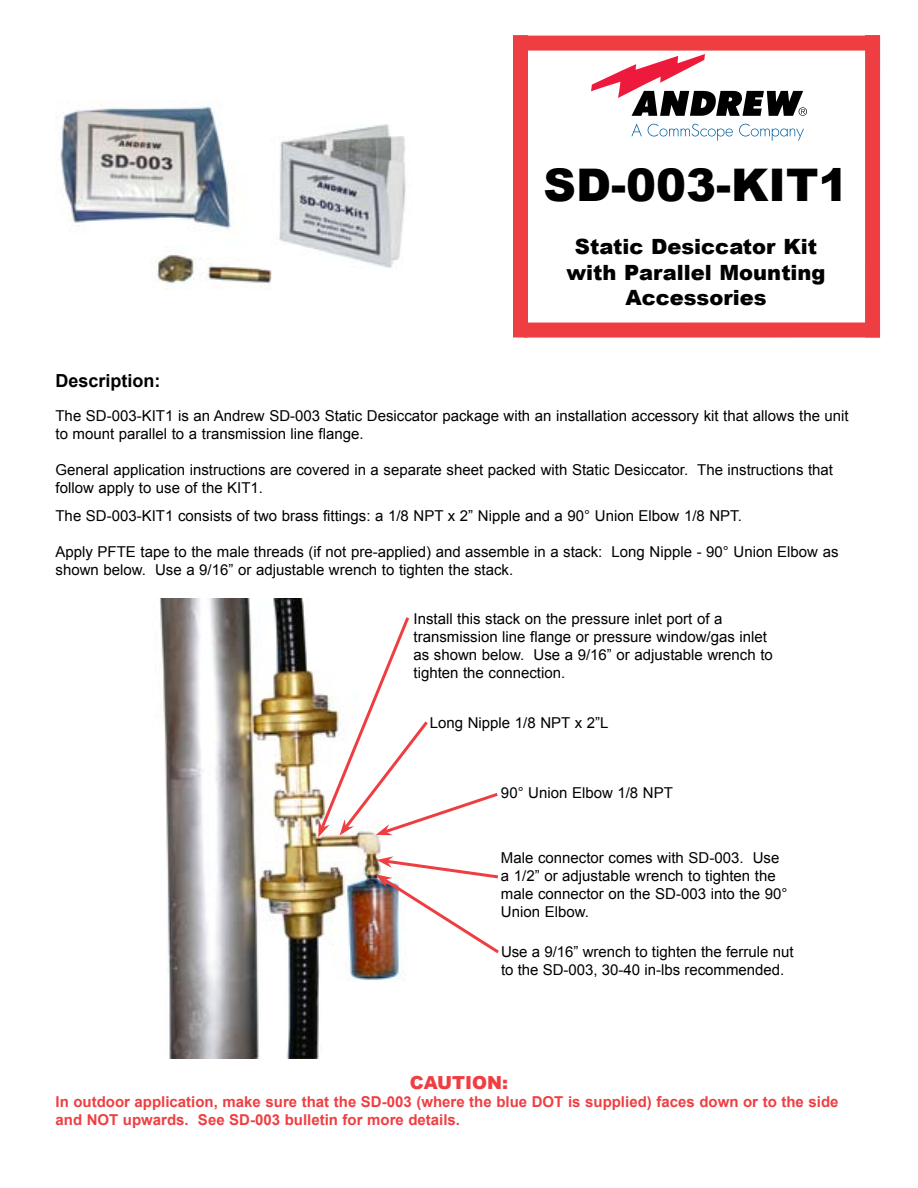
<style>
.page{position:relative;width:918px;height:1188px;background:#fff}
.page>*{position:absolute;margin:0;border:0;box-sizing:border-box;transform-origin:0 0}
.t1{font:900 45px "Arial";color:#000}
.t2{font:900 21px/25.2px "Arial";color:#000;text-align:center}
.t3{font:700 18px "Arial";color:#000}
.t4{font:900 18px "Arial";color:#ef3e42}
.t5{font:15px/18px "Arial";color:#000}
.t6{font:700 15px/18px "Arial";color:#ef3e42}
</style>
<div class="page">
<div style="left:524px;top:36px;width:356px;height:15px;background:#ef3e42"></div>
<div style="left:524px;top:322px;width:356px;height:16px;background:#ef3e42"></div>
<div style="left:513px;top:35px;width:15px;height:303px;background:#ef3e42"></div>
<div style="left:865px;top:35px;width:15px;height:303px;background:#ef3e42"></div>
<svg style="left:631px;top:124px;width:11px;height:12px"></svg>
<svg style="left:648px;top:124px;width:85px;height:17px"></svg>
<svg style="left:739px;top:124px;width:65px;height:17px"></svg>
<svg style="left:591px;top:54px;width:216px;height:62px"></svg>
<img style="left:55px;top:105px;width:351px;height:184px">
<img style="left:160px;top:598px;width:245px;height:461px">
<svg style="left:318px;top:614px;width:180px;height:223px"></svg>
<svg style="left:376px;top:856px;width:123px;height:100px"></svg>
<h1 class="t1" style="left:544px;top:153px;width:307px">SD-003-KIT1</h1>
<h2 class="t2" style="left:566px;top:234px;width:261px">Static Desiccator Kit with Parallel Mounting<br>Accessories</h2>
<p class="t3" style="left:56px;top:369px;width:107px">Description:</p>
<p class="t5" style="left:56px;top:407px;width:795px">The SD-003-KIT1 is an Andrew SD-003 Static Desiccator package with an installation accessory kit that allows the unit to mount parallel to a transmission line flange.</p>
<p class="t5" style="left:56px;top:461px;width:779px">General application instructions are covered in a separate sheet packed with Static Desiccator. The instructions that follow apply to use of the KIT1.</p>
<p class="t5" style="left:56px;top:506px;width:688px">The SD-003-KIT1 consists of two brass fittings: a 1/8 NPT x 2” Nipple and a 90° Union Elbow 1/8 NPT.</p>
<p class="t5" style="left:56px;top:542px;width:785px">Apply PFTE tape to the male threads (if not pre-applied) and assemble in a stack: Long Nipple - 90° Union Elbow as shown below. Use a 9/16” or adjustable wrench to tighten the stack.</p>
<p class="t5" style="left:414px;top:610px;width:361px">Install this stack on the pressure inlet port of a transmission line flange or pressure window/gas inlet as shown below. Use a 9/16” or adjustable wrench to tighten the connection.</p>
<p class="t5" style="left:430px;top:714px;width:180px">Long Nipple 1/8 NPT x 2”L</p>
<p class="t5" style="left:501px;top:784px;width:173px">90° Union Elbow 1/8 NPT</p>
<p class="t5" style="left:501px;top:849px;width:288px">Male connector comes with SD-003. Use a 1/2” or adjustable wrench to tighten the male connector on the SD-003 into the 90° Union Elbow.</p>
<p class="t5" style="left:501px;top:943px;width:294px">Use a 9/16” wrench to tighten the ferrule nut to the SD-003, 30-40 in-lbs recommended.</p>
<p class="t4" style="left:410px;top:1070px;width:100px">CAUTION:</p>
<p class="t6" style="left:56px;top:1094px;width:785px">In outdoor application, make sure that the SD-003 (where the blue DOT is supplied) faces down or to the side and NOT upwards. See SD-003 bulletin for more details.</p>
</div>
